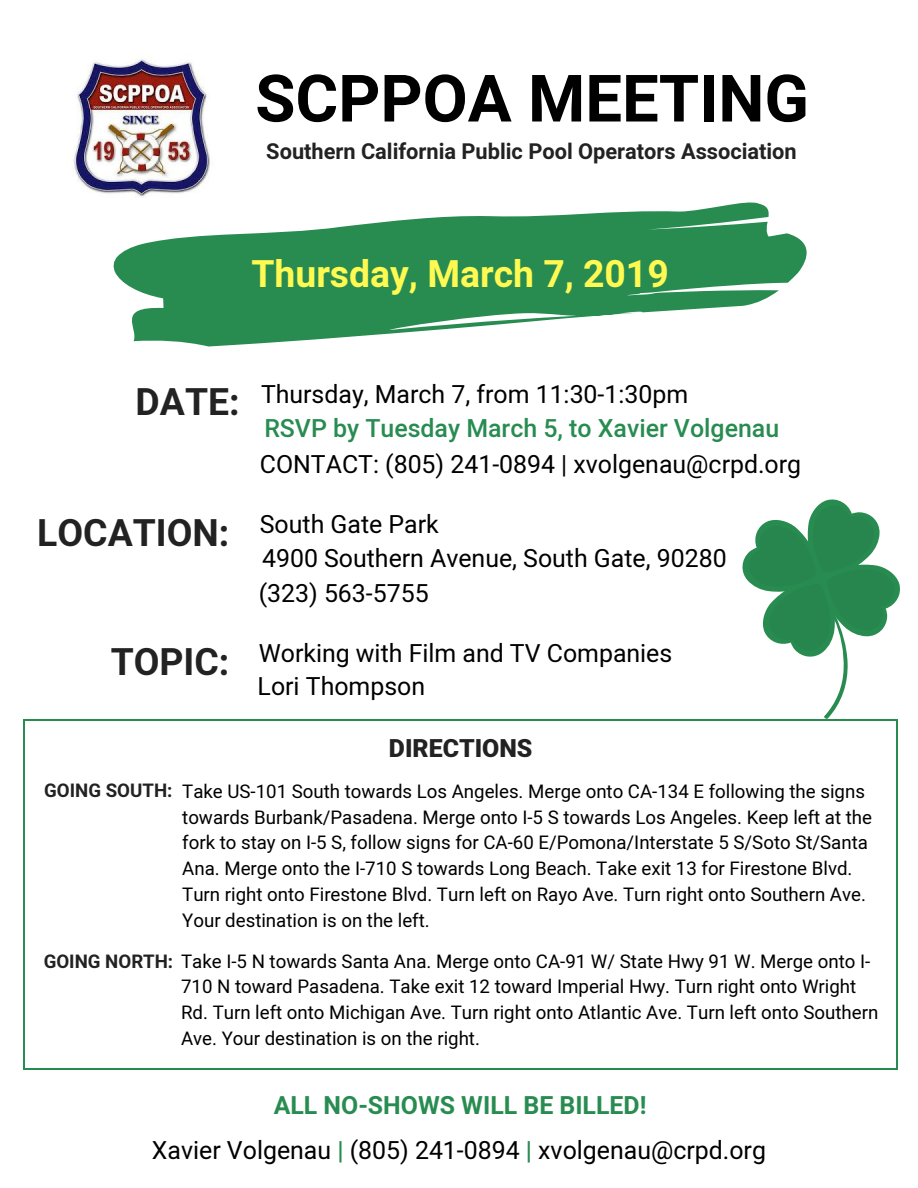
<style>
.page{position:relative;width:918px;height:1188px;background:#fff}
.page>*{position:absolute;margin:0;border:0;box-sizing:border-box;transform-origin:0 0}
.t1{font:700 65.4px "Mardoto";color:#000}
.t2{font:700 37.35px "Mardoto";color:#fff952}
.t3{font:24.9px/34.3px "Mardoto";color:#000}
.t4{font:500 24.9px/33.8px "Mardoto";color:#288c51}
.t5{font:700 24.9px "Mardoto";color:#288c51}
.t6{font:900 24.9px "Mardoto";color:#222}
.t7{font:700 21.75px "Mardoto";color:#222}
.t8{font:18.75px/25.8px "Mardoto";color:#000}
.t9{font:700 18.75px "Mardoto";color:#222}
.s1{font-weight:700;font-size:37.35px;color:#222}
.s2{font-weight:400;color:#000}
.s3{font-weight:700;color:#222}
.s4{font-weight:500;color:#288c51}
</style>
<div class="page">
<img style="left:73px;top:54px;width:138px;height:143px">
<svg style="left:114px;top:202px;width:693px;height:144px;fill:#288c51"></svg>
<hr style="left:23px;top:721px;width:2px;height:347px;background:#288c51">
<hr style="left:896px;top:721px;width:2px;height:347px;background:#288c51">
<hr style="left:24px;top:1068px;width:872px;height:2px;background:#288c51">
<hr style="left:24px;top:719px;width:872px;height:2px;background:#288c51">
<svg style="left:742px;top:500px;width:158px;height:221px"></svg>
<h1 class="t1" style="left:255px;top:61px;width:555px">SCPPOA MEETING</h1>
<p class="t7" style="left:266px;top:138px;width:532px">Southern California Public Pool Operators Association</p>
<h2 class="t2" style="left:251px;top:252px;width:419px">Thursday, March 7, 2019</h2>
<h3 class="t4" style="left:264px;top:377px;width:516px;text-indent:-129px"><span class="s1">DATE:</span> <span class="s2">Thursday, March 7, from 11:30-1:30pm<br></span>RSVP by Tuesday March 5, to Xavier Volgenau</h3>
<h3 class="t3" style="left:260px;top:447px;width:543px">CONTACT: (805) 241-0894 | xvolgenau@crpd.org</h3>
<h3 class="t3" style="left:259px;top:508px;width:469px;text-indent:-221px"><span class="s1">LOCATION:</span> South Gate Park<br>4900 Southern Avenue, South Gate, 90280 (323) 563-5755</h3>
<h3 class="t3" style="left:111px;top:636px;width:563px"><span class="s1">TOPIC:</span> Working with Film and TV Companies</h3>
<h3 class="t3" style="left:258px;top:670px;width:169px">Lori Thompson</h3>
<p class="t9" style="left:44px;top:779px;width:130px">GOING SOUTH:</p>
<h3 class="t6" style="left:389px;top:734px;width:145px">DIRECTIONS</h3>
<p class="t8" style="left:182px;top:778px;width:691px">Take US-101 South towards Los Angeles. Merge onto CA-134 E following the signs towards Burbank/Pasadena. Merge onto I-5 S towards Los Angeles. Keep left at the fork to stay on I-5 S, follow signs for CA-60 E/Pomona/Interstate 5 S/Soto St/Santa Ana. Merge onto the I-710 S towards Long Beach. Take exit 13 for Firestone Blvd.<br>Turn right onto Firestone Blvd. Turn left on Rayo Ave. Turn right onto Southern Ave.<br>Your destination is on the left.</p>
<p class="t8" style="left:181px;top:948px;width:699px;text-indent:-137px"><span class="s3">GOING NORTH:</span> Take I-5 N towards Santa Ana. Merge onto CA-91 W/ State Hwy 91 W. Merge onto I-710 N toward Pasadena. Take exit 12 toward Imperial Hwy. Turn right onto Wright Rd. Turn left onto Michigan Ave. Turn right onto Atlantic Ave. Turn left onto Southern Ave. Your destination is on the right.</p>
<h3 class="t5" style="left:274px;top:1091px;width:374px">ALL NO-SHOWS WILL BE BILLED!</h3>
<h3 class="t3" style="left:152px;top:1133px;width:615px">Xavier Volgenau <span class="s4">|</span> (805) 241-0894 <span class="s4">|</span> xvolgenau@crpd.org</h3>
</div>
